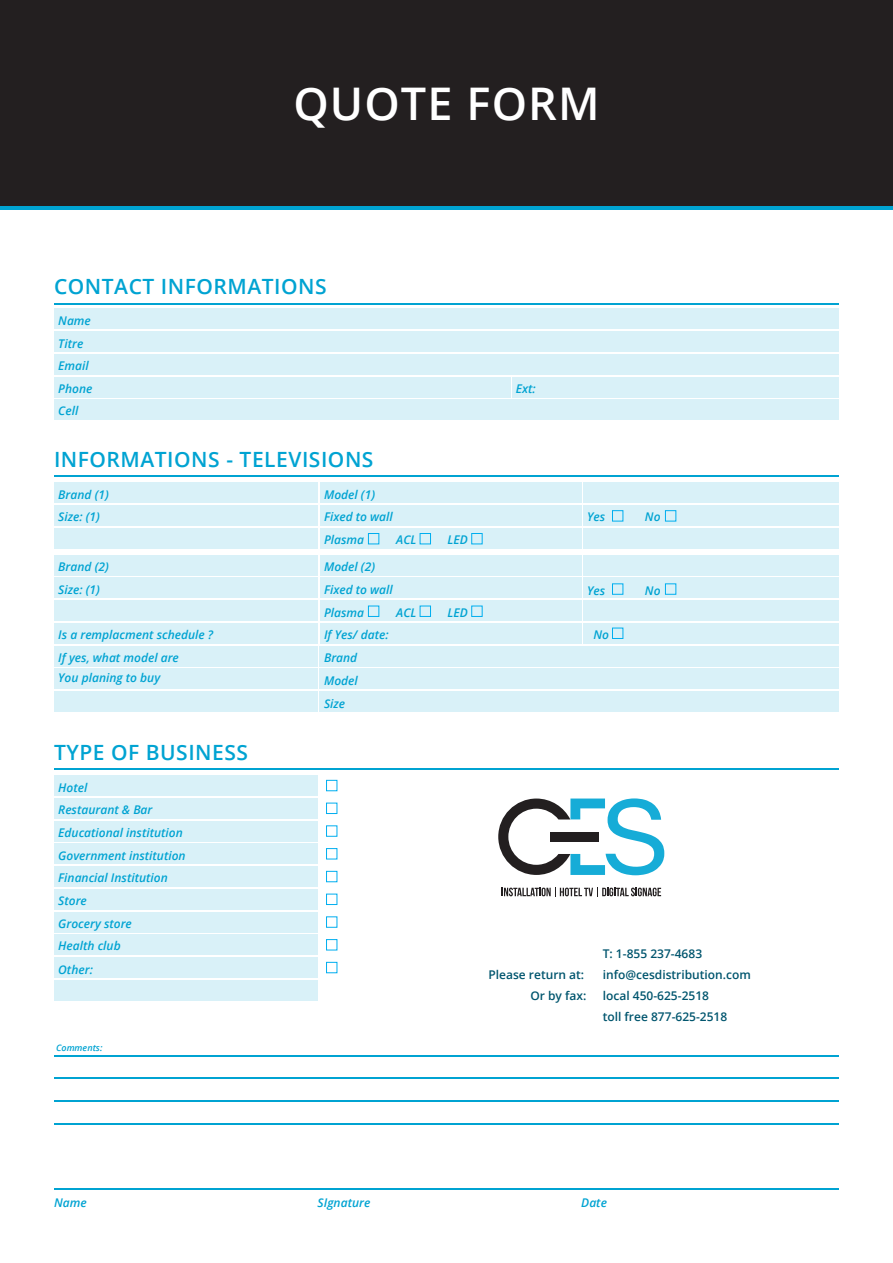
<style>
.page{position:relative;width:893px;height:1263px;background:#fff}
.page>*{position:absolute;margin:0;border:0;box-sizing:border-box;transform-origin:0 0}
.t1{font:600 45px "Open Sans";letter-spacing:.025em;color:#fff}
.t2{font:600 21px "Open Sans";letter-spacing:.025em;color:#00a3d2}
.t3{font:italic 600 12px "Open Sans";color:#00a3d2}
.t4{font:600 12px/21px "Open Sans";color:#01556e}
.t5{font:italic 600 9px "Open Sans";color:#00a3d2}
</style>
<div class="page">
<div style="left:0;top:157px;width:893px;height:53px;background:#00a3d2"></div>
<hr style="left:54px;top:303px;width:785px;height:1px;background:#00a3d2">
<hr style="left:54px;top:476px;width:785px;height:1px;background:#00a3d2">
<hr style="left:54px;top:769px;width:785px;height:1px;background:#00a3d2">
<hr style="left:54px;top:1055px;width:785px;height:1px;background:#00a3d2">
<hr style="left:54px;top:1078px;width:785px;height:1px;background:#00a3d2">
<hr style="left:54px;top:1100px;width:785px;height:2px;background:#00a3d2">
<hr style="left:54px;top:1123px;width:785px;height:1px;background:#00a3d2">
<hr style="left:54px;top:1188px;width:785px;height:1px;background:#00a3d2">
<div style="left:54px;top:308px;width:785px;height:21px;background:#d9f1f8"></div>
<div style="left:54px;top:775px;width:264px;height:21px;background:#d9f1f8"></div>
<div style="left:54px;top:889px;width:264px;height:21px;background:#d9f1f8"></div>
<div style="left:54px;top:482px;width:264px;height:21px;background:#d9f1f8"></div>
<div style="left:54px;top:505px;width:264px;height:21px;background:#d9f1f8"></div>
<div style="left:54px;top:528px;width:264px;height:20px;background:#d9f1f8"></div>
<div style="left:54px;top:555px;width:264px;height:20px;background:#d9f1f8"></div>
<div style="left:54px;top:578px;width:264px;height:20px;background:#d9f1f8"></div>
<div style="left:54px;top:600px;width:264px;height:21px;background:#d9f1f8"></div>
<div style="left:54px;top:623px;width:264px;height:21px;background:#d9f1f8"></div>
<div style="left:54px;top:646px;width:264px;height:20px;background:#d9f1f8"></div>
<div style="left:54px;top:669px;width:264px;height:20px;background:#d9f1f8"></div>
<div style="left:54px;top:691px;width:264px;height:21px;background:#d9f1f8"></div>
<div style="left:320px;top:482px;width:261px;height:21px;background:#d9f1f8"></div>
<div style="left:320px;top:505px;width:261px;height:21px;background:#d9f1f8"></div>
<div style="left:320px;top:528px;width:261px;height:20px;background:#d9f1f8"></div>
<div style="left:320px;top:555px;width:261px;height:20px;background:#d9f1f8"></div>
<div style="left:320px;top:578px;width:261px;height:20px;background:#d9f1f8"></div>
<div style="left:320px;top:600px;width:261px;height:21px;background:#d9f1f8"></div>
<div style="left:320px;top:623px;width:261px;height:21px;background:#d9f1f8"></div>
<div style="left:320px;top:646px;width:519px;height:20px;background:#d9f1f8"></div>
<div style="left:320px;top:669px;width:519px;height:20px;background:#d9f1f8"></div>
<div style="left:320px;top:691px;width:519px;height:21px;background:#d9f1f8"></div>
<div style="left:583px;top:482px;width:256px;height:21px;background:#d9f1f8"></div>
<div style="left:583px;top:505px;width:256px;height:21px;background:#d9f1f8"></div>
<div style="left:583px;top:528px;width:256px;height:20px;background:#d9f1f8"></div>
<div style="left:583px;top:555px;width:256px;height:20px;background:#d9f1f8"></div>
<div style="left:583px;top:578px;width:256px;height:20px;background:#d9f1f8"></div>
<div style="left:583px;top:600px;width:256px;height:21px;background:#d9f1f8"></div>
<div style="left:583px;top:623px;width:256px;height:21px;background:#d9f1f8"></div>
<div style="left:54px;top:331px;width:785px;height:21px;background:#d9f1f8"></div>
<div style="left:54px;top:798px;width:264px;height:21px;background:#d9f1f8"></div>
<div style="left:54px;top:912px;width:264px;height:20px;background:#d9f1f8"></div>
<div style="left:54px;top:354px;width:785px;height:21px;background:#d9f1f8"></div>
<div style="left:54px;top:821px;width:264px;height:20px;background:#d9f1f8"></div>
<div style="left:54px;top:934px;width:264px;height:21px;background:#d9f1f8"></div>
<div style="left:54px;top:399px;width:785px;height:21px;background:#d9f1f8"></div>
<div style="left:54px;top:866px;width:264px;height:21px;background:#d9f1f8"></div>
<div style="left:54px;top:980px;width:264px;height:21px;background:#d9f1f8"></div>
<div style="left:54px;top:377px;width:456px;height:20px;background:#d9f1f8"></div>
<div style="left:54px;top:843px;width:264px;height:21px;background:#d9f1f8"></div>
<div style="left:54px;top:957px;width:264px;height:21px;background:#d9f1f8"></div>
<div style="left:512px;top:377px;width:327px;height:20px;background:#d9f1f8"></div>
<div style="left:0;top:0;width:893px;height:206px;background:#231f20"></div>
<div style="left:612px;top:510px;width:11px;height:11px;border:1px solid #00aeef"></div>
<div style="left:612px;top:583px;width:11px;height:12px;border:1px solid #00aeef"></div>
<div style="left:368px;top:533px;width:11px;height:11px;border:1px solid #00aeef"></div>
<div style="left:368px;top:606px;width:11px;height:11px;border:1px solid #00aeef"></div>
<div style="left:420px;top:533px;width:11px;height:11px;border:1px solid #00aeef"></div>
<div style="left:420px;top:606px;width:11px;height:11px;border:1px solid #00aeef"></div>
<div style="left:471px;top:533px;width:12px;height:11px;border:1px solid #00aeef"></div>
<div style="left:471px;top:606px;width:12px;height:11px;border:1px solid #00aeef"></div>
<div style="left:665px;top:510px;width:11px;height:11px;border:1px solid #00aeef"></div>
<div style="left:665px;top:583px;width:11px;height:12px;border:1px solid #00aeef"></div>
<div style="left:612px;top:628px;width:11px;height:11px;border:1px solid #00aeef"></div>
<div style="left:326px;top:780px;width:11px;height:11px;border:1px solid #00aeef"></div>
<div style="left:326px;top:803px;width:11px;height:11px;border:1px solid #00aeef"></div>
<div style="left:326px;top:825px;width:11px;height:12px;border:1px solid #00aeef"></div>
<div style="left:326px;top:848px;width:11px;height:11px;border:1px solid #00aeef"></div>
<div style="left:326px;top:871px;width:11px;height:11px;border:1px solid #00aeef"></div>
<div style="left:326px;top:894px;width:11px;height:11px;border:1px solid #00aeef"></div>
<div style="left:326px;top:916px;width:11px;height:12px;border:1px solid #00aeef"></div>
<div style="left:326px;top:939px;width:11px;height:11px;border:1px solid #00aeef"></div>
<div style="left:326px;top:962px;width:11px;height:11px;border:1px solid #00aeef"></div>
<svg style="left:498px;top:798px;width:166px;height:77px"></svg>
<svg style="left:502px;top:887px;width:159px;height:9px"></svg>
<p class="t1" style="left:293px;top:73px;width:308px">QUOTE FORM</p>
<p class="t2" style="left:54px;top:272px;width:274px">CONTACT INFORMATIONS</p>
<p class="t3" style="left:58px;top:312px;width:34px">Name</p>
<p class="t3" style="left:58px;top:335px;width:27px">Titre</p>
<p class="t3" style="left:58px;top:357px;width:32px">Email</p>
<p class="t3" style="left:58px;top:380px;width:36px">Phone</p>
<p class="t3" style="left:58px;top:403px;width:22px">Cell</p>
<p class="t2" style="left:54px;top:445px;width:321px">INFORMATIONS - TELEVISIONS</p>
<p class="t3" style="left:58px;top:486px;width:52px">Brand (1)</p>
<p class="t3" style="left:58px;top:509px;width:43px">Size: (1)</p>
<p class="t3" style="left:58px;top:559px;width:52px">Brand (2)</p>
<p class="t3" style="left:58px;top:581px;width:43px">Size: (1)</p>
<p class="t3" style="left:58px;top:627px;width:156px">Is a remplacment schedule ?</p>
<p class="t3" style="left:58px;top:650px;width:122px">If yes, what model are</p>
<p class="t3" style="left:58px;top:670px;width:103px">You planing to buy</p>
<p class="t2" style="left:54px;top:738px;width:196px">TYPE OF BUSINESS</p>
<p class="t3" style="left:58px;top:779px;width:31px">Hotel</p>
<p class="t3" style="left:58px;top:802px;width:96px">Restaurant &amp; Bar</p>
<p class="t3" style="left:58px;top:824px;width:126px">Educational institution</p>
<p class="t3" style="left:58px;top:847px;width:129px">Government institution</p>
<p class="t3" style="left:58px;top:870px;width:111px">Financial Institution</p>
<p class="t3" style="left:58px;top:893px;width:30px">Store</p>
<p class="t3" style="left:58px;top:915px;width:75px">Grocery store</p>
<p class="t3" style="left:58px;top:938px;width:64px">Health club</p>
<p class="t3" style="left:58px;top:961px;width:36px">Other:</p>
<p class="t5" style="left:56px;top:1041px;width:48px">Comments:</p>
<p class="t3" style="left:324px;top:486px;width:53px">Model (1)</p>
<p class="t3" style="left:324px;top:509px;width:70px">Fixed to wall</p>
<p class="t3" style="left:324px;top:532px;width:42px">Plasma</p>
<p class="t3" style="left:396px;top:532px;width:22px">ACL</p>
<p class="t3" style="left:324px;top:559px;width:53px">Model (2)</p>
<p class="t3" style="left:324px;top:581px;width:70px">Fixed to wall</p>
<p class="t3" style="left:324px;top:627px;width:66px">If Yes/ date:</p>
<p class="t3" style="left:324px;top:650px;width:35px">Brand</p>
<p class="t3" style="left:324px;top:672px;width:35px">Model</p>
<p class="t3" style="left:324px;top:695px;width:23px">Size</p>
<p class="t3" style="left:324px;top:604px;width:42px">Plasma</p>
<p class="t3" style="left:396px;top:604px;width:22px">ACL</p>
<p class="t3" style="left:516px;top:380px;width:21px">Ext:</p>
<p class="t3" style="left:448px;top:532px;width:22px">LED</p>
<p class="t3" style="left:448px;top:604px;width:22px">LED</p>
<p class="t3" style="left:587px;top:509px;width:20px">Yes</p>
<p class="t3" style="left:587px;top:582px;width:20px">Yes</p>
<p class="t3" style="left:593px;top:626px;width:17px">No</p>
<p class="t3" style="left:645px;top:509px;width:17px">No</p>
<p class="t3" style="left:645px;top:582px;width:17px">No</p>
<p class="t4" style="left:488px;top:964px;width:97px">Please return at:</p>
<p class="t4" style="left:530px;top:985px;width:57px">Or by fax:</p>
<p class="t4" style="left:603px;top:942px;width:101px">T: 1-855 237-4683</p>
<p class="t4" style="left:603px;top:963px;width:150px">info@cesdistribution.com local 450-625-2518</p>
<p class="t4" style="left:603px;top:1005px;width:126px">toll free 877-625-2518</p>
<p class="t3" style="left:54px;top:1194px;width:34px">Name</p>
<p class="t3" style="left:318px;top:1194px;width:54px">SIgnature</p>
<p class="t3" style="left:581px;top:1194px;width:27px">Date</p>
</div>
